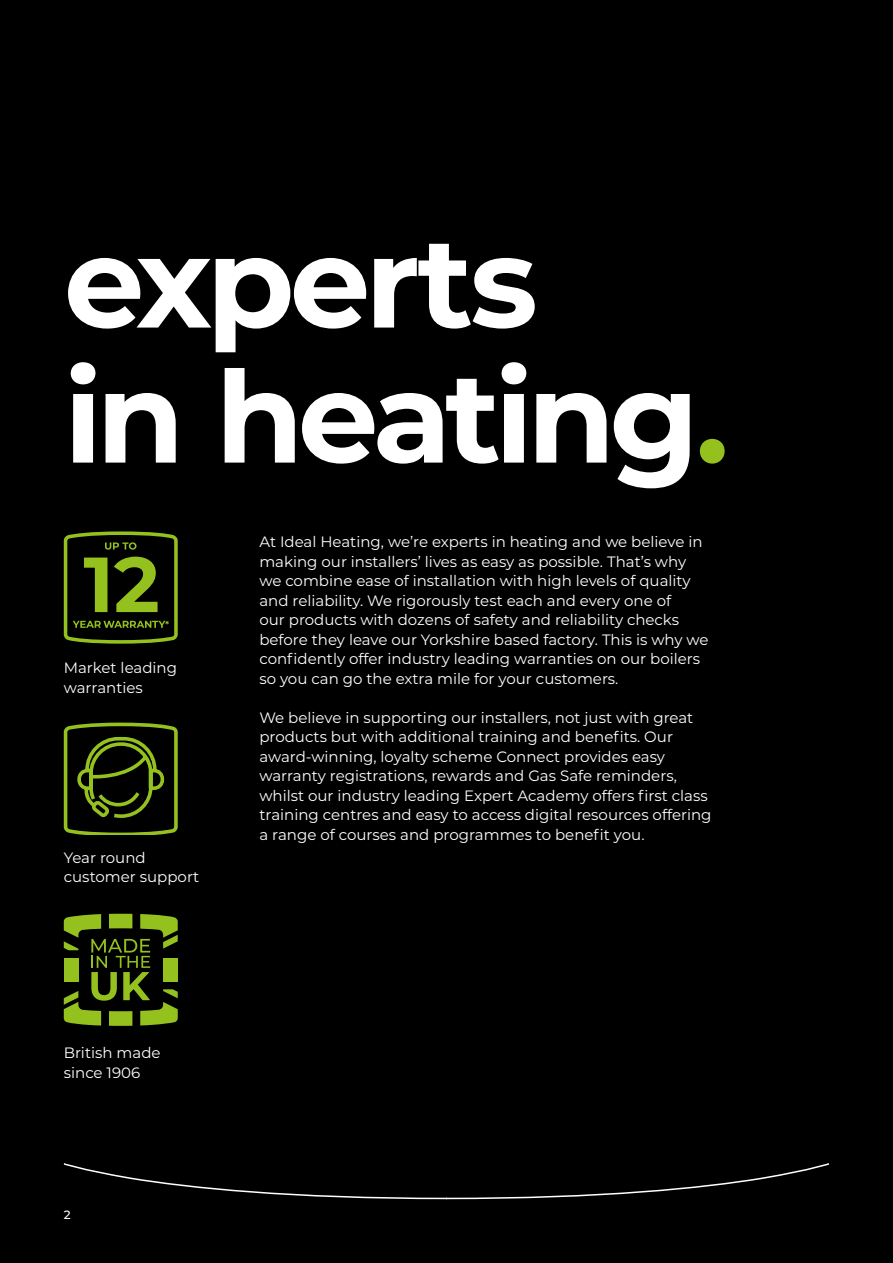
<style>
.page{position:relative;width:893px;height:1263px;background:#000}
.page>*{position:absolute;margin:0;border:0;box-sizing:border-box;transform-origin:0 0}
.t1{font:700 127.5px/135px "Montserrat";letter-spacing:-.045em;color:#fff}
.t2{font:15px/19.5px "Montserrat";color:#fff}
.t3{font:500 12px "Montserrat";color:#fff}
.s1{color:#95c11f}
</style>
<div class="page">
<svg style="left:63px;top:1163px;width:767px;height:37px"></svg>
<svg style="left:64px;top:723px;width:114px;height:112px"></svg>
<svg style="left:64px;top:914px;width:114px;height:112px"></svg>
<svg style="left:64px;top:531px;width:114px;height:113px"></svg>
<h1 class="t1" style="left:64px;top:208px;width:666px">experts<br>in heating<span class="s1">.</span></h1>
<p class="t2" style="left:64px;top:657px;width:115px">Market leading warranties</p>
<p class="t2" style="left:64px;top:847px;width:137px">Year round customer support</p>
<p class="t2" style="left:259px;top:532px;width:451px">At Ideal Heating, we’re experts in heating and we believe in making our installers’ lives as easy as possible. That’s why we combine ease of installation with high levels of quality and reliability. We rigorously test each and every one of<br>our products with dozens of safety and reliability checks before they leave our Yorkshire based factory. This is why we confidently offer industry leading warranties on our boilers so you can go the extra mile for your customers.</p>
<p class="t2" style="left:259px;top:707px;width:454px">We believe in supporting our installers, not just with great products but with additional training and benefits. Our award-winning, loyalty scheme Connect provides easy warranty registrations, rewards and Gas Safe reminders, whilst our industry leading Expert Academy offers first class training centres and easy to access digital resources offering a range of courses and programmes to benefit you.</p>
<p class="t2" style="left:64px;top:1043px;width:98px">British made since 1906</p>
<p class="t3" style="left:64px;top:1207px;width:8px">2</p>
</div>
